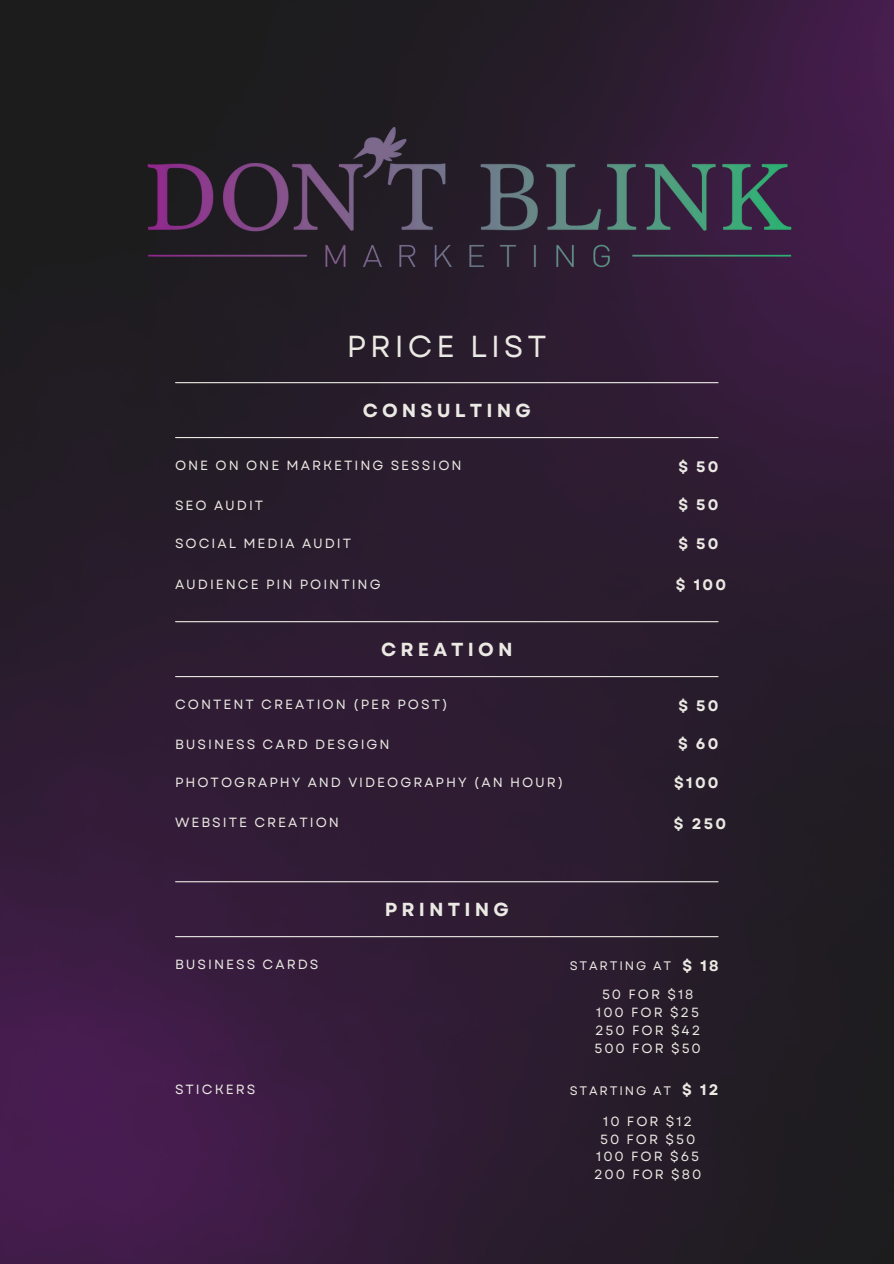
<style>
.page{position:relative;width:894px;height:1264px;background:#fff}
.page>*{position:absolute;margin:0;border:0;box-sizing:border-box;transform-origin:0 0}
.t1{font:30.45px "Garet";letter-spacing:.13em;color:#ebe9e3}
.t2{font:700 18.9px "Garet";letter-spacing:.22em;color:#ebe9e3}
.t3{font:700 15.15px "Garet";letter-spacing:.15em;color:#ebe9e3}
.t4{font:13.35px "Garet";letter-spacing:.15em;color:#ebe9e3}
.t5{font:12.3px "Garet";letter-spacing:.15em;color:#ebe9e3}
</style>
<div class="page">
<img style="left:0;top:0;width:893px;height:1263px">
<img style="left:134px;top:113px;width:670px;height:168px">
<hr style="left:175px;top:382px;width:542px;height:1px;background:#ebe9e3">
<hr style="left:175px;top:881px;width:542px;height:1px;background:#ebe9e3">
<hr style="left:175px;top:621px;width:542px;height:1px;background:#ebe9e3">
<hr style="left:175px;top:437px;width:542px;height:1px;background:#ebe9e3">
<hr style="left:175px;top:936px;width:542px;height:1px;background:#ebe9e3">
<hr style="left:175px;top:676px;width:542px;height:1px;background:#ebe9e3">
<p class="t1" style="left:347px;top:324px;width:201px">PRICE LIST</p>
<p class="t2" style="left:363px;top:396px;width:169px">CONSULTING</p>
<p class="t4" style="left:175px;top:456px;width:288px">ONE ON ONE MARKETING SESSION</p>
<p class="t3" style="left:678px;top:455px;width:42px">$ 50</p>
<h3 class="t4" style="left:175px;top:496px;width:90px">SEO AUDIT</h3>
<h3 class="t3" style="left:678px;top:494px;width:42px">$ 50</h3>
<p class="t4" style="left:175px;top:533px;width:178px">SOCIAL MEDIA AUDIT</p>
<p class="t3" style="left:678px;top:533px;width:42px">$ 50</p>
<h2 class="t4" style="left:175px;top:574px;width:207px">AUDIENCE PIN POINTING</h2>
<h2 class="t3" style="left:675px;top:574px;width:52px">$ 100</h2>
<h2 class="t2" style="left:381px;top:635px;width:133px">CREATION</h2>
<p class="t4" style="left:175px;top:695px;width:274px">CONTENT CREATION (PER POST)</p>
<p class="t3" style="left:678px;top:694px;width:42px">$ 50</p>
<h3 class="t4" style="left:175px;top:734px;width:216px">BUSINESS CARD DESGIGN</h3>
<h3 class="t3" style="left:678px;top:733px;width:42px">$ 60</h3>
<h3 class="t4" style="left:175px;top:772px;width:390px">PHOTOGRAPHY AND VIDEOGRAPHY (AN HOUR)</h3>
<h3 class="t3" style="left:674px;top:772px;width:46px">$100</h3>
<h3 class="t4" style="left:175px;top:813px;width:165px">WEBSITE CREATION</h3>
<p class="t3" style="left:673px;top:812px;width:54px">$ 250</p>
<h3 class="t4" style="left:175px;top:955px;width:145px">BUSINESS CARDS</h3>
<p class="t4" style="left:175px;top:1080px;width:82px">STICKERS</p>
<h1 class="t2" style="left:385px;top:895px;width:125px">PRINTING</h1>
<p class="t5" style="left:569px;top:956px;width:103px">STARTING AT</p>
<h3 class="t3" style="left:682px;top:954px;width:37px">$ 18</h3>
<p class="t4" style="left:602px;top:985px;width:93px">50 FOR $18</p>
<p class="t4" style="left:596px;top:1002px;width:104px">100 FOR $25</p>
<p class="t4" style="left:595px;top:1020px;width:107px">250 FOR $42</p>
<h3 class="t4" style="left:594px;top:1038px;width:108px">500 FOR $50</h3>
<p class="t5" style="left:569px;top:1081px;width:103px">STARTING AT</p>
<p class="t3" style="left:682px;top:1078px;width:38px">$ 12</p>
<p class="t4" style="left:603px;top:1111px;width:90px">10 FOR $12</p>
<p class="t4" style="left:600px;top:1129px;width:97px">50 FOR $50</p>
<p class="t4" style="left:596px;top:1147px;width:104px">100 FOR $65</p>
<p class="t4" style="left:594px;top:1164px;width:109px">200 FOR $80</p>
</div>
